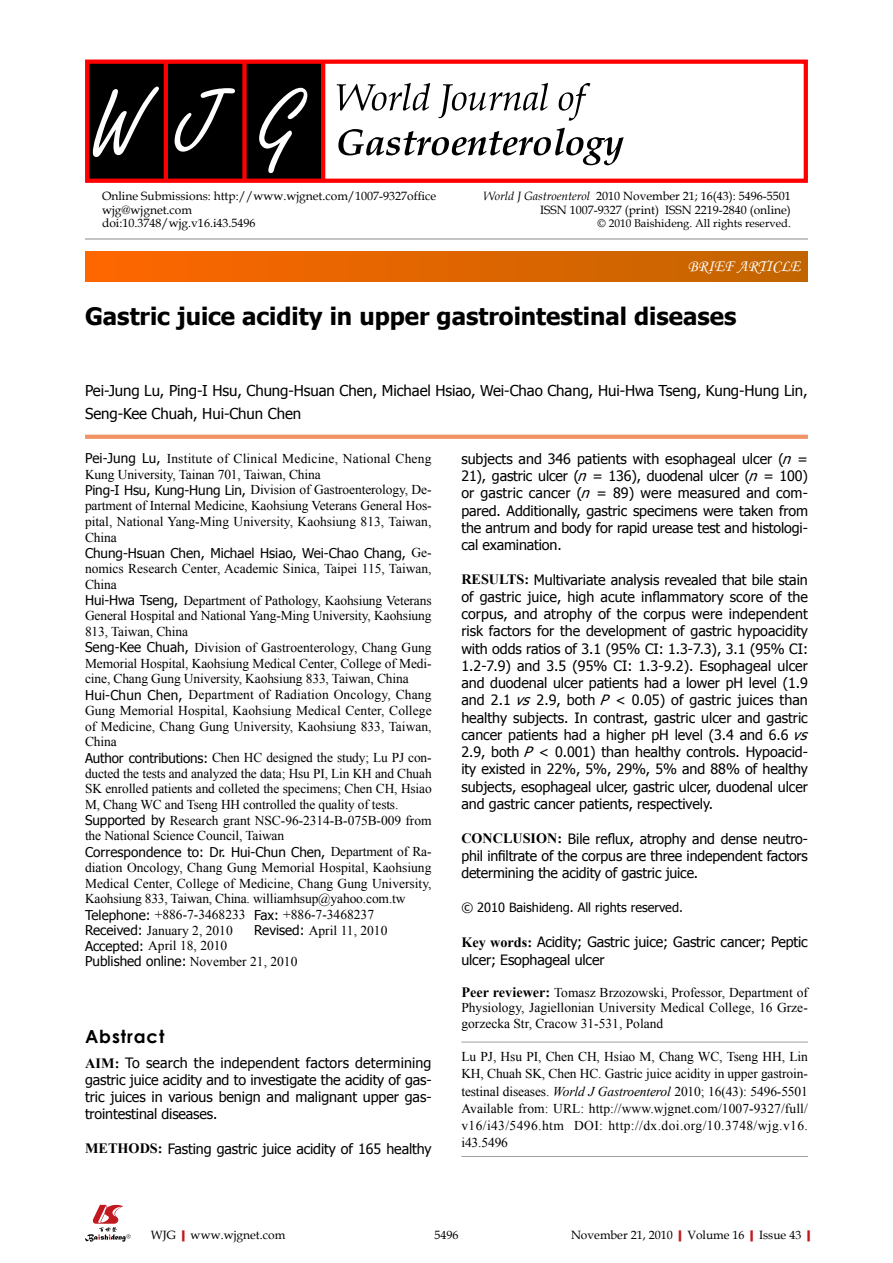
<style>
.page{position:relative;width:893px;height:1263px;background:#fff}
.page>*{position:absolute;margin:0;border:0;box-sizing:border-box;transform-origin:0 0}
.t1{font:700 24px "Tahoma";color:#000}
.t2{font:700 18px "Century Gothic";letter-spacing:.05em;color:#000}
.t3{font:16.5px "Monotype Corsiva";color:#fff}
.t4{font:15px/22.5px "Tahoma";letter-spacing:-.005em;color:#000}
.t5{font:14.25px/17.2px "Tahoma";letter-spacing:-.005em;color:#000;text-align:justify}
.t6{font:13.5px/15.8px "Times New Roman";letter-spacing:-.01em;color:#000}
.t7{font:13.5px "Tahoma";color:#000}
.t8{font:12.75px "Tahoma";color:#000}
.t9{font:12px/13.5px "Book Antiqua";color:#000;text-align:right}
.t10{font:11.25px "Book Antiqua";color:#000}
.s1{font-style:italic}
.s2{font-family:"Tahoma"}
.s3{font-family:"Times New Roman"}
.s4{font-family:"Times New Roman";font-weight:700}
.s5{font-weight:700;font-size:14.25px}
.s6{font-weight:700;color:#c01920}
</style>
<div class="page">
<svg style="left:85px;top:435px;width:723px;height:4px;background:#f19669"></svg>
<div style="left:85px;top:252px;width:723px;height:29px;background:linear-gradient(to right,#f60,#c16500)"></div>
<hr style="left:85px;top:239px;width:723px;height:1px;background:#898989">
<div style="left:87px;top:61px;width:236px;height:121px;background:#000"></div>
<hr style="left:164px;top:61px;width:4px;height:121px;background:#f00">
<div style="left:242px;top:61px;width:5px;height:121px;background:#f00"></div>
<hr style="left:321px;top:61px;width:4px;height:121px;background:#f00">
<div style="left:85px;top:60px;width:723px;height:123px;border:4px solid #f00"></div>
<svg style="left:259px;top:88px;width:48px;height:85px"></svg>
<svg style="left:175px;top:88px;width:60px;height:64px"></svg>
<svg style="left:93px;top:87px;width:66px;height:70px"></svg>
<svg style="left:337px;top:83px;width:253px;height:38px"></svg>
<svg style="left:338px;top:128px;width:286px;height:37px"></svg>
<svg style="left:85px;top:1205px;width:46px;height:37px"></svg>
<hr style="left:461px;top:1042px;width:347px;height:1px;background:#9f9fa0">
<hr style="left:461px;top:1156px;width:347px;height:1px;background:#9f9fa0">
<p class="t9" style="left:102px;top:189px;width:336px;text-align:left">Online Submissions: http://www.wjgnet.com/1007-9327office wjg@wjgnet.com<br>doi:10.3748/wjg.v16.i43.5496</p>
<p class="t9" style="left:483px;top:189px;width:309px"><span class="s1">World J Gastroenterol</span> 2010 November 21; 16(43): 5496-5501<br>ISSN 1007-9327 (print) ISSN 2219-2840 (online)</p>
<p class="t10" style="left:598px;top:215px;width:195px">© 2010 Baishideng. All rights reserved.</p>
<p class="t3" style="left:688px;top:256px;width:114px">BRIEF ARTICLE</p>
<h1 class="t1" style="left:85px;top:299px;width:653px">Gastric juice acidity in upper gastrointestinal diseases</h1>
<p class="t4" style="left:85px;top:379px;width:724px">Pei-Jung Lu, Ping-I Hsu, Chung-Hsuan Chen, Michael Hsiao, Wei-Chao Chang, Hui-Hwa Tseng, Kung-Hung Lin,<br>Seng-Kee Chuah, Hui-Chun Chen</p>
<p class="t6" style="left:85px;top:450px;width:348px"><span class="s2">Pei-Jung Lu,</span> Institute of Clinical Medicine, National Cheng Kung University, Tainan 701, Taiwan, China<br><span class="s2">Ping-I Hsu, Kung-Hung Lin,</span> Division of Gastroenterology, De&shy;partment of Internal Medicine, Kaohsiung Veterans General Hos&shy;pital, National Yang-Ming University, Kaohsiung 813, Taiwan, China</p>
<p class="t7" style="left:85px;top:544px;width:348px">Chung-Hsuan Chen, Michael Hsiao, Wei-Chao Chang, <span class="s3">Ge-</span></p>
<p class="t6" style="left:85px;top:560px;width:348px">nomics Research Center, Academic Sinica, Taipei 115, Taiwan, China<br><span class="s2">Hui-Hwa Tseng,</span> Department of Pathology, Kaohsiung Veterans General Hospital and National Yang-Ming University, Kaohsiung 813, Taiwan, China<br><span class="s2">Seng-Kee Chuah,</span> Division of Gastroenterology, Chang Gung Memorial Hospital, Kaohsiung Medical Center, College of Medi&shy;cine, Chang Gung University, Kaohsiung 833, Taiwan, China <span class="s2">Hui-Chun Chen,</span> Department of Radiation Oncology, Chang Gung Memorial Hospital, Kaohsiung Medical Center, College of Medicine, Chang Gung University, Kaohsiung 833, Taiwan, China<br><span class="s2">Author contributions:</span> Chen HC designed the study; Lu PJ con&shy;ducted the tests and analyzed the data; Hsu PI, Lin KH and Chuah SK enrolled patients and colleted the specimens; Chen CH, Hsiao M, Chang WC and Tseng HH controlled the quality of tests.<br><span class="s2">Supported by</span> Research grant NSC-96-2314-B-075B-009 from the National Science Council, Taiwan</p>
<p class="t7" style="left:85px;top:842px;width:348px">Correspondence to: Dr. Hui-Chun Chen, <span class="s3">Department of Ra-</span></p>
<p class="t6" style="left:85px;top:859px;width:348px">diation Oncology, Chang Gung Memorial Hospital, Kaohsiung Medical Center, College of Medicine, Chang Gung University, Kaohsiung 833, Taiwan, China. williamhsup@yahoo.com.tw <span class="s2">Telephone:</span> +886-7-3468233 <span class="s2">Fax:</span> +886-7-3468237<br><span class="s2">Received:</span> January 2, 2010</p>
<p class="t5" style="left:461px;top:449px;width:348px">subjects and 346 patients with esophageal ulcer (<span class="s1">n</span> = 21), gastric ulcer (<span class="s1">n</span> = 136), duodenal ulcer (<span class="s1">n</span> = 100) or gastric cancer (<span class="s1">n</span> = 89) were measured and com&shy;pared. Additionally, gastric specimens were taken from the antrum and body for rapid urease test and histologi&shy;cal examination.</p>
<p class="t5" style="left:461px;top:570px;width:353px;text-align:left"><span class="s4">RESULTS:</span> Multivariate analysis revealed that bile stain of gastric juice, high acute inflammatory score of the corpus, and atrophy of the corpus were independent risk factors for the development of gastric hypoacidity with odds ratios of 3.1 (95% CI: 1.3-7.3), 3.1 (95% CI:<br>1.2-7.9) and 3.5 (95% CI: 1.3-9.2). Esophageal ulcer and duodenal ulcer patients had a lower pH level (1.9 and 2.1 <span class="s1">vs</span> 2.9, both <span class="s1">P</span> &lt; 0.05) of gastric juices than healthy subjects. In contrast, gastric ulcer and gastric cancer patients had a higher pH level (3.4 and 6.6 <span class="s1">vs </span>2.9, both <span class="s1">P</span> &lt; 0.001) than healthy controls. Hypoacid&shy;ity existed in 22%, 5%, 29%, 5% and 88% of healthy subjects, esophageal ulcer, gastric ulcer, duodenal ulcer and gastric cancer patients, respectively.</p>
<p class="t5" style="left:461px;top:829px;width:348px"><span class="s4">CONCLUSION:</span> Bile reflux, atrophy and dense neutro&shy;phil infiltrate of the corpus are three independent factors determining the acidity of gastric juice.</p>
<p class="t8" style="left:461px;top:898px;width:223px">© 2010 Baishideng. All rights reserved.</p>
<p class="t5" style="left:461px;top:933px;width:348px"><span class="s4">Key words:</span> Acidity; Gastric juice; Gastric cancer; Peptic ulcer; Esophageal ulcer</p>
<p class="t6" style="left:461px;top:984px;width:348px;text-align:justify"><span class="s5">Peer reviewer:</span> Tomasz Brzozowski, Professor, Department of Physiology, Jagiellonian University Medical College, 16 Grze&shy;gorzecka Str, Cracow 31-531, Poland</p>
<p class="t6" style="left:461px;top:1048px;width:348px;line-height:17.2px;text-align:justify">Lu PJ, Hsu PI, Chen CH, Hsiao M, Chang WC, Tseng HH, Lin KH, Chuah SK, Chen HC. Gastric juice acidity in upper gastroin&shy;testinal diseases. <span class="s1">World J Gastroenterol</span> 2010; 16(43): 5496-5501<br>Available from: URL: http://www.wjgnet.com/1007-9327/full/ v16/i43/5496.htm DOI: http://dx.doi.org/10.3748/wjg.v16. i43.5496</p>
<p class="t6" style="left:254px;top:922px;width:135px"><span class="s2">Revised:</span> April 11, 2010</p>
<p class="t6" style="left:85px;top:938px;width:144px"><span class="s2">Accepted:</span> April 18, 2010</p>
<p class="t7" style="left:85px;top:952px;width:214px">Published online: <span class="s3">November 21, 2010</span></p>
<h2 class="t2" style="left:85px;top:1022px;width:81px">Abstract</h2>
<p class="t5" style="left:85px;top:1054px;width:348px"><span class="s4">AIM:</span> To search the independent factors determining gastric juice acidity and to investigate the acidity of gas&shy;tric juices in various benign and malignant upper gas&shy;trointestinal diseases.</p>
<p class="t5" style="left:85px;top:1139px;width:348px"><span class="s4">METHODS:</span> Fasting gastric juice acidity of 165 healthy</p>
<p class="t9" style="left:151px;top:1227px;width:136px">WJG<span class="s6">|</span>www.wjgnet.com</p>
<p class="t9" style="left:434px;top:1227px;width:25px">5496</p>
<p class="t9" style="left:571px;top:1227px;width:246px">November 21, 2010<span class="s6">|</span>Volume 16<span class="s6">|</span>Issue 43<span class="s6">|</span></p>
</div>
